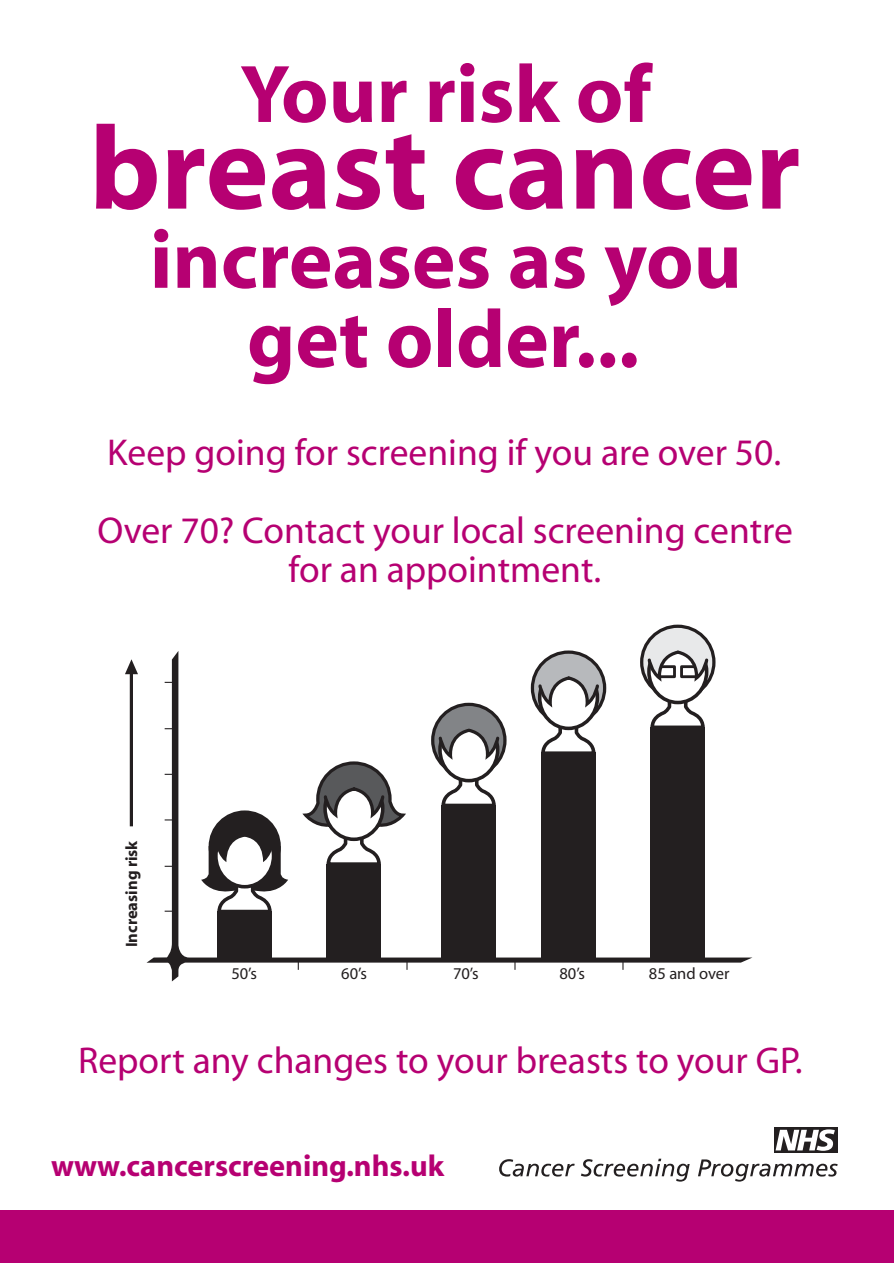
<style>
.page{position:relative;width:894px;height:1263px;background:#fff}
.page>*{position:absolute;margin:0;border:0;box-sizing:border-box;transform-origin:0 0}
.t1{font:700 119.55px "Myriad";color:#b60072}
.t2{font:700 82.5px/79.2px "Myriad";color:#b60072;text-align:center}
.t3{font:37.5px/78px "Myriad";color:#b60072}
.t4{font:700 30.3px "Myriad";color:#b60072}
.t5{font:16.5px "Myriad";color:#231f20}
.t6{font:700 16.5px "Myriad";color:#231f20}
</style>
<div class="page">
<div style="left:0;top:1211px;width:893px;height:52px;background:#b60072"></div>
<div style="left:773px;top:1127px;width:63px;height:26px;background:#231f20"></div>
<svg style="left:775px;top:1129px;width:59px;height:22px"></svg>
<svg style="left:499px;top:1159px;width:75px;height:17px"></svg>
<svg style="left:581px;top:1159px;width:108px;height:22px"></svg>
<svg style="left:698px;top:1159px;width:139px;height:22px"></svg>
<svg style="left:146px;top:651px;width:606px;height:330px"></svg>
<svg style="left:297px;top:960px;width:2px;height:10px"></svg>
<div style="left:541px;top:753px;width:54px;height:207px;background:#231f20"></div>
<div style="left:217px;top:911px;width:54px;height:48px;background:#231f20"></div>
<div style="left:326px;top:864px;width:55px;height:95px;background:#231f20"></div>
<div style="left:441px;top:805px;width:54px;height:154px;background:#231f20"></div>
<div style="left:650px;top:727px;width:54px;height:232px;background:#231f20"></div>
<svg style="left:208px;top:810px;width:73px;height:72px"></svg>
<svg style="left:201px;top:815px;width:87px;height:100px"></svg>
<svg style="left:432px;top:704px;width:72px;height:72px"></svg>
<div style="left:431px;top:703px;width:75px;height:75px;border:3px solid #231f20;border-radius:50%"></div>
<svg style="left:302px;top:709px;width:198px;height:159px"></svg>
<svg style="left:539px;top:723px;width:58px;height:34px"></svg>
<svg style="left:532px;top:652px;width:72px;height:72px"></svg>
<div style="left:530px;top:650px;width:76px;height:76px;border:3px solid #231f20;border-radius:50%"></div>
<div style="left:539px;top:667px;width:58px;height:61px;background:#fff;border-radius:50%"></div>
<div style="left:537px;top:665px;width:62px;height:65px;border:4px solid #231f20;border-radius:50%"></div>
<svg style="left:536px;top:656px;width:64px;height:54px"></svg>
<svg style="left:645px;top:631px;width:64px;height:53px"></svg>
<hr style="left:130px;top:672px;width:3px;height:154px;background:#231f20">
<svg style="left:125px;top:659px;width:13px;height:15px"></svg>
<h2 class="t2" style="left:240px;top:58px;width:413px">Your risk of</h2>
<h1 class="t1" style="left:89px;top:107px;width:712px">breast cancer</h1>
<h2 class="t2" style="left:150px;top:223px;width:593px">increases as you get older...</h2>
<p class="t3" style="left:97px;top:415px;width:696px">Keep going for screening if you are over 50.<br>Over 70? Contact your local screening centre</p>
<p class="t3" style="left:288px;top:532px;width:314px">for an appointment.</p>
<p class="t6" style="left:123px;top:947px;width:108px;rotate:-90deg">Increasing risk</p>
<p class="t5" style="left:231px;top:965px;width:27px">50’s</p>
<p class="t5" style="left:341px;top:965px;width:27px">60’s</p>
<p class="t5" style="left:453px;top:965px;width:27px">70’s</p>
<p class="t5" style="left:559px;top:965px;width:27px">80’s</p>
<p class="t5" style="left:648px;top:965px;width:82px">85 and over</p>
<p class="t3" style="left:78px;top:1023px;width:725px">Report any changes to your breasts to your GP.</p>
<p class="t4" style="left:51px;top:1150px;width:394px">www.cancerscreening.nhs.uk</p>
</div>
